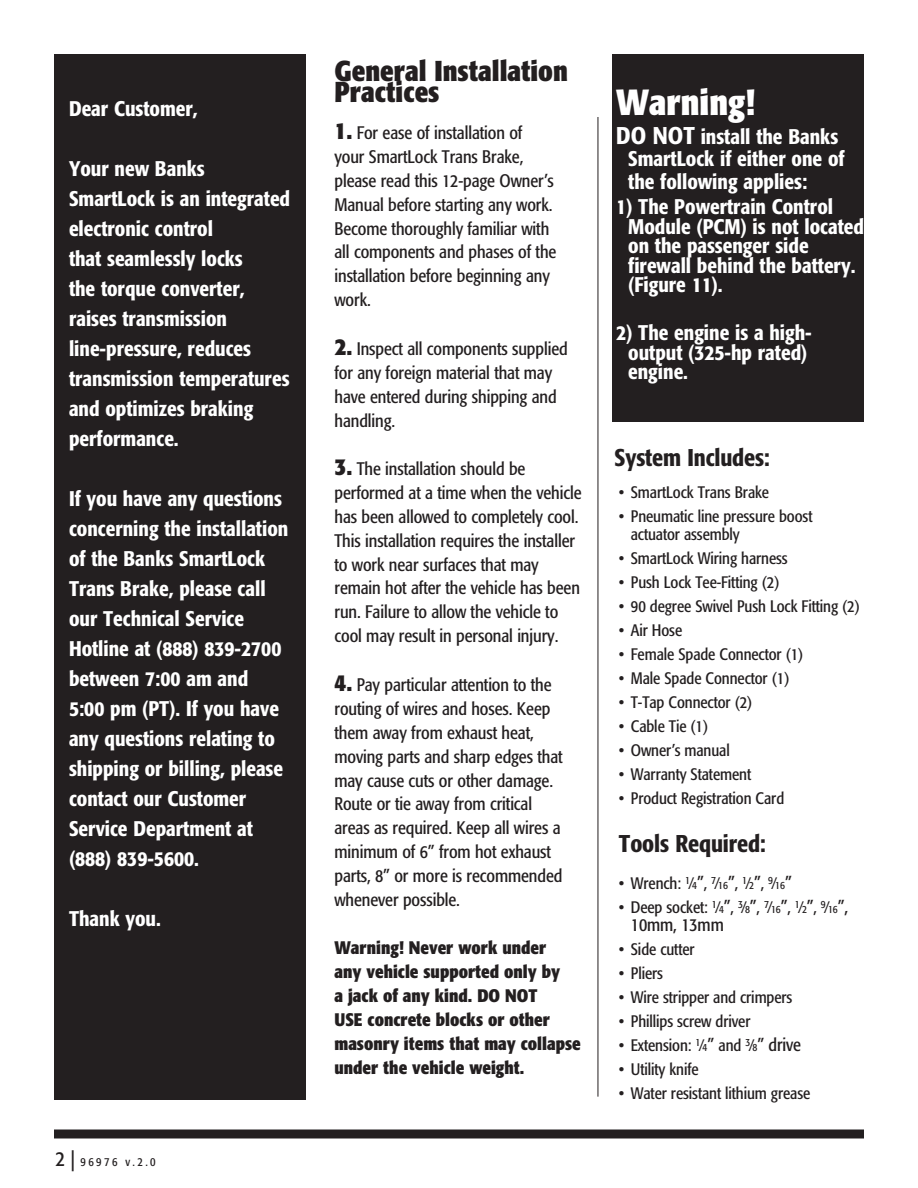
<style>
.page{position:relative;width:918px;height:1188px;background:#fff}
.page>*{position:absolute;margin:0;border:0;box-sizing:border-box;transform-origin:0 0}
.t1{font:700 condensed 36px "Formata";color:#fff}
.t2{font:700 condensed 28.5px/21px "Formata";color:#231f20}
.t3{font:500 condensed 24px "Formata";letter-spacing:-.005em;color:#231f20}
.t4{font:500 condensed 21px/30px "Formata";color:#fff}
.t5{font:condensed 18px/24px "Formata";letter-spacing:-.005em;color:#231f20}
.t6{font:700 condensed 18px/24px "Formata";color:#231f20}
.t7{font:condensed 16.5px/18px "Formata";letter-spacing:-.005em;color:#231f20}
.t8{font:condensed 12px "Formata";letter-spacing:.2em;color:#231f20}
.s1{font-size:21px}
.s2{font-weight:700;font-size:24px}
.s3{font-size:24px}
.s4{font-size:18px}
.s5{font-size:10.8px}
</style>
<div class="page">
<div style="left:54px;top:1130px;width:810px;height:8px;background:#231f20"></div>
<div style="left:54px;top:54px;width:252px;height:1046px;background:#231f20"></div>
<hr style="left:598px;top:117px;width:1px;height:980px;background:#231f20">
<div style="left:612px;top:54px;width:252px;height:368px;background:#231f20"></div>
<p class="t4" style="left:69px;top:93px;width:130px">Dear Customer,</p>
<p class="t4" style="left:69px;top:153px;width:223px">Your new Banks<br>SmartLock is an integrated electronic control<br>that seamlessly locks<br>the torque converter, raises transmission line-pressure, reduces transmission temperatures and optimizes braking performance.</p>
<p class="t4" style="left:69px;top:483px;width:221px">If you have any questions concerning the installation of the Banks SmartLock<br>Trans Brake, please call our Technical Service<br>Hotline at (888) 839-2700 between 7:00 am and<br>5:00 pm (PT). If you have any questions relating to shipping or billing, please contact our Customer<br>Service Department at (888) 839-5600.</p>
<p class="t4" style="left:69px;top:903px;width:93px">Thank you.</p>
<p class="t8" style="left:56px;top:1154px;width:102px"><span class="s1">2 |</span> 96976 v.2.0</p>
<h2 class="t2" style="left:334px;top:60px;width:235px">General Installation<br>Practices</h2>
<p class="t5" style="left:334px;top:120px;width:223px"><span class="s2">1.</span> For ease of installation of your SmartLock Trans Brake, please read this 12-page Owner’s<br>Manual before starting any work.<br>Become thoroughly familiar with all components and phases of the installation before beginning any work.</p>
<p class="t5" style="left:334px;top:336px;width:235px"><span class="s2">2.</span> Inspect all components supplied for any foreign material that may have entered during shipping and handling.</p>
<p class="t5" style="left:334px;top:456px;width:249px"><span class="s2">3.</span> The installation should be performed at a time when the vehicle has been allowed to completely cool.<br>This installation requires the installer to work near surfaces that may remain hot after the vehicle has been run. Failure to allow the vehicle to cool may result in personal injury.</p>
<p class="t5" style="left:334px;top:672px;width:230px"><span class="s2">4.</span> Pay particular attention to the routing of wires and hoses. Keep them away from exhaust heat, moving parts and sharp edges that may cause cuts or other damage.<br>Route or tie away from critical areas as required. Keep all wires a minimum of 6” from hot exhaust parts, 8” or more is recommended whenever possible.</p>
<p class="t6" style="left:334px;top:936px;width:248px">Warning! Never work under<br>any vehicle supported only by<br>a jack of any kind. DO NOT<br>USE concrete blocks or other masonry items that may collapse under the vehicle weight.</p>
<h1 class="t1" style="left:616px;top:80px;width:140px">Warning!</h1>
<p class="t4" style="left:628px;top:125px;width:218px;line-height:22.5px;text-indent:-12px"><span class="s3">DO NOT</span> install the Banks<br>SmartLock if either one of the following applies:</p>
<p class="t4" style="left:628px;top:197px;width:237px;line-height:19.5px;text-indent:-12px">1) The Powertrain Control<br>Module (PCM) is not located on the passenger side firewall behind the battery. (Figure 11).</p>
<p class="t4" style="left:628px;top:323px;width:185px;line-height:19.5px;text-indent:-12px">2) The engine is a high&shy;output (325-hp rated) engine.</p>
<h3 class="t3" style="left:615px;top:443px;width:157px">System Includes:</h3>
<p class="t7" style="left:619px;top:483px;width:152px">• SmartLock Trans Brake</p>
<p class="t7" style="left:631px;top:507px;width:183px;text-indent:-12px">• Pneumatic line pressure boost actuator assembly</p>
<p class="t7" style="left:619px;top:549px;width:170px">• SmartLock Wiring harness</p>
<p class="t7" style="left:619px;top:573px;width:162px">• Push Lock Tee-Fitting (2)</p>
<p class="t7" style="left:619px;top:597px;width:242px">• 90 degree Swivel Push Lock Fitting (2)</p>
<p class="t7" style="left:619px;top:621px;width:65px">• Air Hose</p>
<p class="t7" style="left:619px;top:645px;width:186px">• Female Spade Connector (1)</p>
<p class="t7" style="left:619px;top:669px;width:172px">• Male Spade Connector (1)</p>
<p class="t7" style="left:619px;top:693px;width:135px">• T-Tap Connector (2)</p>
<p class="t7" style="left:619px;top:717px;width:91px">• Cable Tie (1)</p>
<p class="t7" style="left:619px;top:741px;width:112px">• Owner’s manual</p>
<p class="t7" style="left:619px;top:765px;width:134px">• Warranty Statement</p>
<p class="t7" style="left:619px;top:789px;width:167px">• Product Registration Card</p>
<h3 class="t3" style="left:619px;top:829px;width:148px">Tools Required:</h3>
<p class="t7" style="left:619px;top:875px;width:174px">• Wrench: <sup>1</sup><span class="s4">⁄</span><span class="s5">4</span><span class="s4">”</span>, <sup>7</sup><span class="s4">⁄</span><span class="s5">16</span><span class="s4">”</span>, <sup>1</sup><span class="s4">⁄</span><span class="s5">2</span><span class="s4">”</span>, <sup>9</sup><span class="s4">⁄</span><span class="s5">16</span><span class="s4">”</span></p>
<p class="t7" style="left:619px;top:899px;width:231px">• Deep socket: <sup>1</sup><span class="s4">⁄</span><span class="s5">4</span><span class="s4">”</span>, <sup>3</sup><span class="s4">⁄</span><span class="s5">8</span><span class="s4">”</span>, <sup>7</sup><span class="s4">⁄</span><span class="s5">16</span><span class="s4">”</span>, <sup>1</sup><span class="s4">⁄</span><span class="s5">2</span><span class="s4">”</span>, <sup>9</sup><span class="s4">⁄</span><span class="s5">16</span><span class="s4">”,</span></p>
<p class="t5" style="left:631px;top:913px;width:94px">10mm, 13mm</p>
<p class="t7" style="left:619px;top:941px;width:77px">• Side cutter</p>
<p class="t7" style="left:619px;top:965px;width:46px">• Pliers</p>
<p class="t7" style="left:619px;top:989px;width:175px">• Wire stripper and crimpers</p>
<p class="t7" style="left:619px;top:1013px;width:133px">• Phillips screw driver</p>
<p class="t7" style="left:619px;top:1037px;width:184px">• Extension: <sup>1</sup><span class="s4">⁄</span><span class="s5">4</span><span class="s4">”</span> and <sup>3</sup><span class="s4">⁄</span><span class="s5">8</span><span class="s4">” drive</span></p>
<p class="t7" style="left:619px;top:1061px;width:81px">• Utility knife</p>
<p class="t7" style="left:619px;top:1085px;width:193px">• Water resistant lithium grease</p>
</div>
